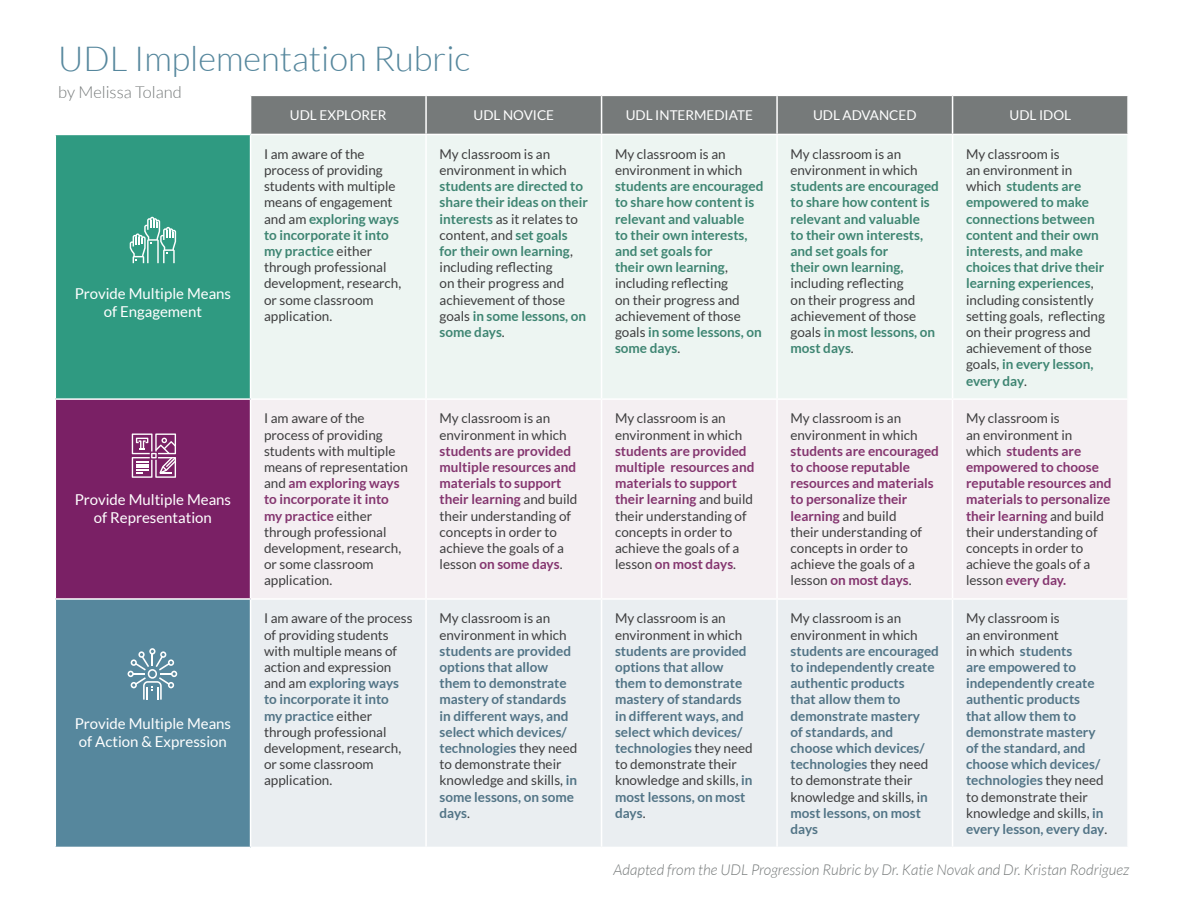
<style>
.page{position:relative;width:1188px;height:918px;background:#fff}
.page>*{position:absolute;margin:0;border:0;box-sizing:border-box;transform-origin:0 0}
.t1{font:300 34.5px "Lato";color:#56879d}
.t2{font:300 16.5px "Lato";color:#767a7a}
.t3{font:15px/18px "Lato";color:#fff;text-align:center}
.t4{font:italic 300 15px "Lato";color:#767a7a}
.t5{font:13.5px/16.2px "Lato";color:#3e3e3f}
.t6{font:700 13.5px/16.2px "Lato";color:#527486}
.t7{font:700 13.5px/16.2px "Lato";color:#3e8572}
.t8{font:700 13.5px/16.2px "Lato";color:#84356f}
.t9{font:13.5px "Lato";color:#fff}
.s1{font-weight:700;color:#3e8572}
.s2{font-weight:400;color:#3e3e3f}
.s3{font-weight:700;color:#84356f}
.s4{font-weight:700;color:#527486}
</style>
<div class="page">
<div style="left:251px;top:96px;width:876px;height:38px;background:#767a7a"></div>
<div style="left:55px;top:134px;width:196px;height:265px;background:#2f9a81"></div>
<div style="left:251px;top:135px;width:876px;height:263px;background:#edf5f2"></div>
<div style="left:55px;top:399px;width:196px;height:200px;background:#7a2065"></div>
<div style="left:251px;top:400px;width:876px;height:198px;background:#f4eff2"></div>
<div style="left:55px;top:599px;width:196px;height:248px;background:#56879d"></div>
<div style="left:251px;top:600px;width:876px;height:247px;background:#eaeef1"></div>
<hr style="left:425px;top:96px;width:2px;height:38px;background:#fff">
<hr style="left:601px;top:96px;width:1px;height:38px;background:#fff">
<hr style="left:776px;top:96px;width:2px;height:38px;background:#fff">
<hr style="left:952px;top:96px;width:1px;height:38px;background:#fff">
<hr style="left:55px;top:134px;width:196px;height:1px;background:#fff">
<hr style="left:55px;top:135px;width:1px;height:263px;background:#fff">
<hr style="left:250px;top:135px;width:1px;height:263px;background:#fff">
<hr style="left:425px;top:135px;width:2px;height:263px;background:#fff">
<hr style="left:601px;top:135px;width:1px;height:263px;background:#fff">
<hr style="left:776px;top:135px;width:2px;height:263px;background:#fff">
<hr style="left:952px;top:135px;width:1px;height:263px;background:#fff">
<hr style="left:55px;top:398px;width:196px;height:2px;background:#fff">
<hr style="left:55px;top:400px;width:1px;height:198px;background:#fff">
<hr style="left:250px;top:400px;width:1px;height:198px;background:#fff">
<hr style="left:425px;top:400px;width:2px;height:198px;background:#fff">
<hr style="left:601px;top:400px;width:1px;height:198px;background:#fff">
<hr style="left:776px;top:400px;width:2px;height:198px;background:#fff">
<hr style="left:952px;top:400px;width:1px;height:198px;background:#fff">
<hr style="left:55px;top:598px;width:196px;height:2px;background:#fff">
<hr style="left:55px;top:600px;width:1px;height:247px;background:#fff">
<hr style="left:250px;top:600px;width:1px;height:247px;background:#fff">
<hr style="left:425px;top:600px;width:2px;height:247px;background:#fff">
<hr style="left:601px;top:600px;width:1px;height:247px;background:#fff">
<hr style="left:776px;top:600px;width:2px;height:247px;background:#fff">
<hr style="left:952px;top:600px;width:1px;height:247px;background:#fff">
<svg style="left:130px;top:217px;width:46px;height:46px"></svg>
<svg style="left:132px;top:434px;width:44px;height:44px"></svg>
<svg style="left:128px;top:648px;width:49px;height:52px"></svg>
<h1 class="t1" style="left:58px;top:40px;width:414px">UDL Implementation Rubric</h1>
<p class="t2" style="left:58px;top:83px;width:125px">by Melissa Toland</p>
<p class="t3" style="left:75px;top:284px;width:158px">Provide Multiple Means of Engagement</p>
<p class="t3" style="left:75px;top:491px;width:158px">Provide Multiple Means of Representation</p>
<p class="t3" style="left:75px;top:715px;width:158px;text-align:left">Provide Multiple Means of Action &amp; Expression</p>
<p class="t9" style="left:290px;top:107px;width:98px">UDL EXPLORER</p>
<p class="t9" style="left:473px;top:107px;width:82px">UDL NOVICE</p>
<p class="t9" style="left:626px;top:107px;width:129px">UDL INTERMEDIATE</p>
<p class="t9" style="left:813px;top:107px;width:105px">UDL ADVANCED</p>
<p class="t9" style="left:1010px;top:107px;width:63px">UDL IDOL</p>
<p class="t5" style="left:264px;top:146px;width:139px">I am aware of the process of providing students with multiple means of engagement and am <span class="s1">exploring ways to incorporate it into my practice</span> either through professional development, research, or some classroom application.</p>
<p class="t5" style="left:440px;top:146px;width:129px">My classroom is an environment in which</p>
<p class="t7" style="left:440px;top:178px;width:150px">students are directed to share their ideas on their interests <span class="s2">as it relates to content, and</span> set goals for their own learning<span class="s2">, including reflecting<br>on their progress and achievement of those goals</span> in some lessons, on some days<span class="s2">.</span></p>
<p class="t5" style="left:264px;top:410px;width:145px">I am aware of the process of providing students with multiple means of representation and <span class="s3">am exploring ways to incorporate it into my practice</span> either through professional development, research, or some classroom application.</p>
<p class="t5" style="left:440px;top:410px;width:129px">My classroom is an environment in which</p>
<p class="t8" style="left:440px;top:443px;width:139px">students are provided multiple resources and materials to support their learning <span class="s2">and build their understanding of concepts in order to achieve the goals of a lesson</span> on some days<span class="s2">.</span></p>
<p class="t5" style="left:264px;top:610px;width:150px">I am aware of the process of providing students with multiple means of action and expression and am <span class="s4">exploring ways to incorporate it into<br>my practice</span> either through professional development, research, or some classroom application.</p>
<p class="t5" style="left:440px;top:610px;width:129px">My classroom is an environment in which</p>
<p class="t6" style="left:440px;top:643px;width:139px">students are provided options that allow them to demonstrate mastery of standards in different ways, and select which devices/ technologies <span class="s2">they need to demonstrate their knowledge and skills,</span> in some lessons, on some days<span class="s2">.</span></p>
<p class="t5" style="left:615px;top:146px;width:129px">My classroom is an environment in which</p>
<p class="t7" style="left:615px;top:178px;width:150px">students are encouraged to share how content is relevant and valuable<br>to their own interests, and set goals for<br>their own learning<span class="s2">, including reflecting<br>on their progress and achievement of those goals</span> in some lessons, on some days<span class="s2">.</span></p>
<p class="t5" style="left:615px;top:410px;width:129px">My classroom is an environment in which</p>
<p class="t8" style="left:615px;top:443px;width:141px">students are provided multiple resources and materials to support their learning <span class="s2">and build their understanding of concepts in order to achieve the goals of a lesson</span> on most days<span class="s2">.</span></p>
<p class="t5" style="left:615px;top:610px;width:129px">My classroom is an environment in which</p>
<p class="t6" style="left:615px;top:643px;width:139px">students are provided options that allow them to demonstrate mastery of standards in different ways, and select which devices/ technologies <span class="s2">they need to demonstrate their knowledge and skills,</span> in most lessons, on most days<span class="s2">.</span></p>
<p class="t5" style="left:791px;top:146px;width:129px">My classroom is an environment in which</p>
<p class="t7" style="left:791px;top:178px;width:150px">students are encouraged to share how content is relevant and valuable<br>to their own interests, and set goals for<br>their own learning,</p>
<p class="t5" style="left:791px;top:275px;width:146px">including reflecting<br>on their progress and achievement of those goals <span class="s1">in most lessons, on most days</span>.</p>
<p class="t5" style="left:791px;top:410px;width:129px">My classroom is an environment in which</p>
<p class="t8" style="left:791px;top:443px;width:150px">students are encouraged to choose reputable resources and materials to personalize their learning <span class="s2">and build<br>their understanding of concepts in order to achieve the goals of a lesson</span> on most days<span class="s2">.</span></p>
<p class="t5" style="left:791px;top:610px;width:129px">My classroom is an environment in which</p>
<p class="t6" style="left:791px;top:643px;width:150px">students are encouraged to independently create authentic products<br>that allow them to demonstrate mastery<br>of standards, and choose which devices/ technologies <span class="s2">they need to demonstrate their knowledge and skills, i</span>n most lessons, on most days</p>
<p class="t7" style="left:966px;top:146px;width:140px"><span class="s2">My classroom is<br>an environment in which</span> students are empowered to make connections between content and their own interests, and make choices that drive their learning experiences<span class="s2">, including consistently setting goals, reflecting on their progress and achievement of those goals,</span> in every lesson, every day<span class="s2">.</span></p>
<p class="t5" style="left:966px;top:410px;width:147px">My classroom is<br>an environment in<br>which <span class="s3">students are empowered to choose reputable resources and materials to personalize their learning</span> and build their understanding of concepts in order to achieve the goals of a lesson <span class="s3">every day.</span></p>
<p class="t6" style="left:966px;top:610px;width:143px"><span class="s2">My classroom is<br>an environment<br>in which</span> students<br>are empowered to independently create authentic products that allow them to demonstrate mastery of the standard, and choose which devices/ technologies <span class="s2">they need to demonstrate their knowledge and skills,</span> in every lesson, every day<span class="s2">.</span></p>
<p class="t4" style="left:614px;top:861px;width:517px">Adapted from the UDL Progression Rubric by Dr. Katie Novak and Dr. Kristan Rodriguez</p>
</div>
